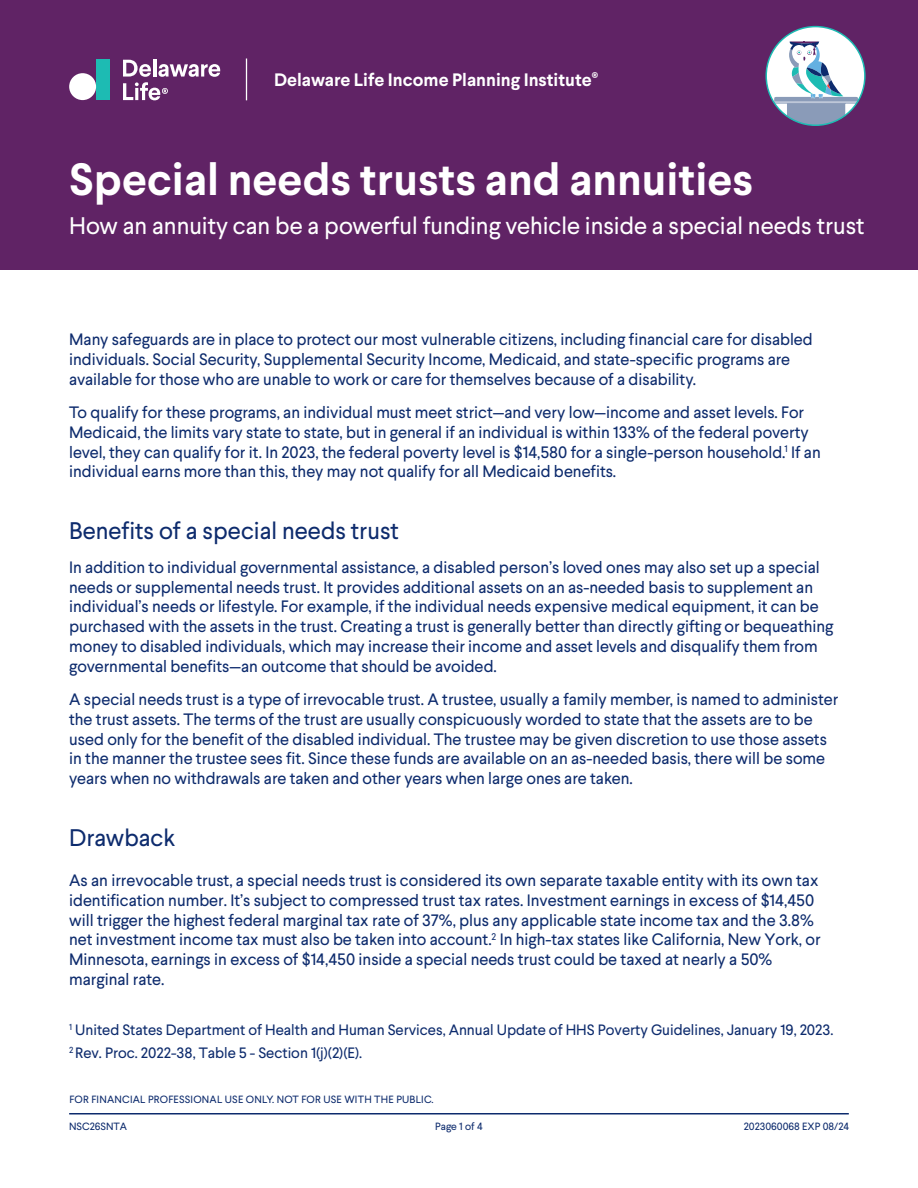
<style>
.page{position:relative;width:918px;height:1188px;background:#fff}
.page>*{position:absolute;margin:0;border:0;box-sizing:border-box;transform-origin:0 0}
.Headline{font:700 45px "Larsseit";color:#fff}
.Headline-2{font:24px "Larsseit";color:#fff}
.t1{font:24px "Larsseit";color:#0d2b6d}
.t2{font:700 18px "Larsseit";color:#fff}
.t3{font:16.5px/19.8px "Larsseit";color:#0d2b6d}
.t4{font:15px/22.5px "Larsseit";color:#0d2b6d}
.t5{font:10.5px "Larsseit";letter-spacing:.02em;color:#0d2b6d}
.t6{font:10.5px "Larsseit";color:#0d2b6d}
</style>
<div class="page">
<hr style="left:69px;top:1113px;width:780px;height:1px;background:#0d2b6d">
<div style="left:0;top:0;width:918px;height:270px;background:#602365"></div>
<hr style="left:246px;top:58px;width:1px;height:42px;background:#fff">
<div style="left:96px;top:60px;width:14px;height:40px;background:#1dbbb3"></div>
<hr style="left:153px;top:59px;width:3px;height:18px;background:#fff">
<div style="left:69px;top:73px;width:27px;height:27px;background:#fff;border-radius:50%"></div>
<svg style="left:123px;top:60px;width:97px;height:40px"></svg>
<div style="left:766px;top:27px;width:99px;height:98px;background:#fff;border-radius:50%"></div>
<svg style="left:772px;top:41px;width:88px;height:84px"></svg>
<div style="left:765px;top:26px;width:101px;height:100px;border:2px solid #1dbbb3;border-radius:50%"></div>
<p class="t2" style="left:274px;top:68px;width:326px">Delaware Life Income Planning Institute<sup>®</sup></p>
<p class="Headline" style="left:69px;top:149px;width:685px">Special needs trusts and annuities</p>
<p class="Headline-2" style="left:69px;top:210px;width:797px">How an annuity can be a powerful funding vehicle inside a special needs trust</p>
<p class="t3" style="left:69px;top:329px;width:745px">Many safeguards are in place to protect our most vulnerable citizens, including financial care for disabled individuals. Social Security, Supplemental Security Income, Medicaid, and state-specific programs are available for those who are unable to work or care for themselves because of a disability.</p>
<p class="t3" style="left:69px;top:402px;width:753px">To qualify for these programs, an individual must meet strict—and very low—income and asset levels. For Medicaid, the limits vary state to state, but in general if an individual is within 133% of the federal poverty level, they can qualify for it. In 2023, the federal poverty level is $14,580 for a single-person household.<sup>1</sup> If an individual earns more than this, they may not qualify for all Medicaid benefits.</p>
<p class="t1" style="left:69px;top:515px;width:331px">Benefits of a special needs trust</p>
<p class="t3" style="left:69px;top:557px;width:766px">In addition to individual governmental assistance, a disabled person’s loved ones may also set up a special needs or supplemental needs trust. It provides additional assets on an as-needed basis to supplement an individual’s needs or lifestyle. For example, if the individual needs expensive medical equipment, it can be purchased with the assets in the trust. Creating a trust is generally better than directly gifting or bequeathing money to disabled individuals, which may increase their income and asset levels and disqualify them from governmental benefits—an outcome that should be avoided.</p>
<p class="t3" style="left:69px;top:689px;width:771px">A special needs trust is a type of irrevocable trust. A trustee, usually a family member, is named to administer the trust assets. The terms of the trust are usually conspicuously worded to state that the assets are to be used only for the benefit of the disabled individual. The trustee may be given discretion to use those assets in the manner the trustee sees fit. Since these funds are available on an as-needed basis, there will be some years when no withdrawals are taken and other years when large ones are taken.</p>
<p class="t1" style="left:69px;top:822px;width:108px">Drawback</p>
<p class="t3" style="left:69px;top:870px;width:753px">As an irrevocable trust, a special needs trust is considered its own separate taxable entity with its own tax identification number. It’s subject to compressed trust tax rates. Investment earnings in excess of $14,450 will trigger the highest federal marginal tax rate of 37%, plus any applicable state income tax and the 3.8% net investment income tax must also be taken into account.<sup>2</sup> In high-tax states like California, New York, or Minnesota, earnings in excess of $14,450 inside a special needs trust could be taxed at nearly a 50% marginal rate.</p>
<p class="t4" style="left:69px;top:1018px;width:766px"><sup>1</sup> United States Department of Health and Human Services, Annual Update of HHS Poverty Guidelines, January 19, 2023.<br><sup>2</sup> Rev. Proc. 2022-38, Table 5 - Section 1(j)(2)(E).</p>
<p class="t5" style="left:69px;top:1092px;width:366px">FOR FINANCIAL PROFESSIONAL USE ONLY. NOT FOR USE WITH THE PUBLIC.</p>
<p class="t6" style="left:69px;top:1119px;width:59px">NSC26SNTA</p>
<p class="t5" style="left:435px;top:1119px;width:49px">Page 1 of 4</p>
<p class="t6" style="left:744px;top:1119px;width:107px">2023060068 EXP 08/24</p>
</div>
